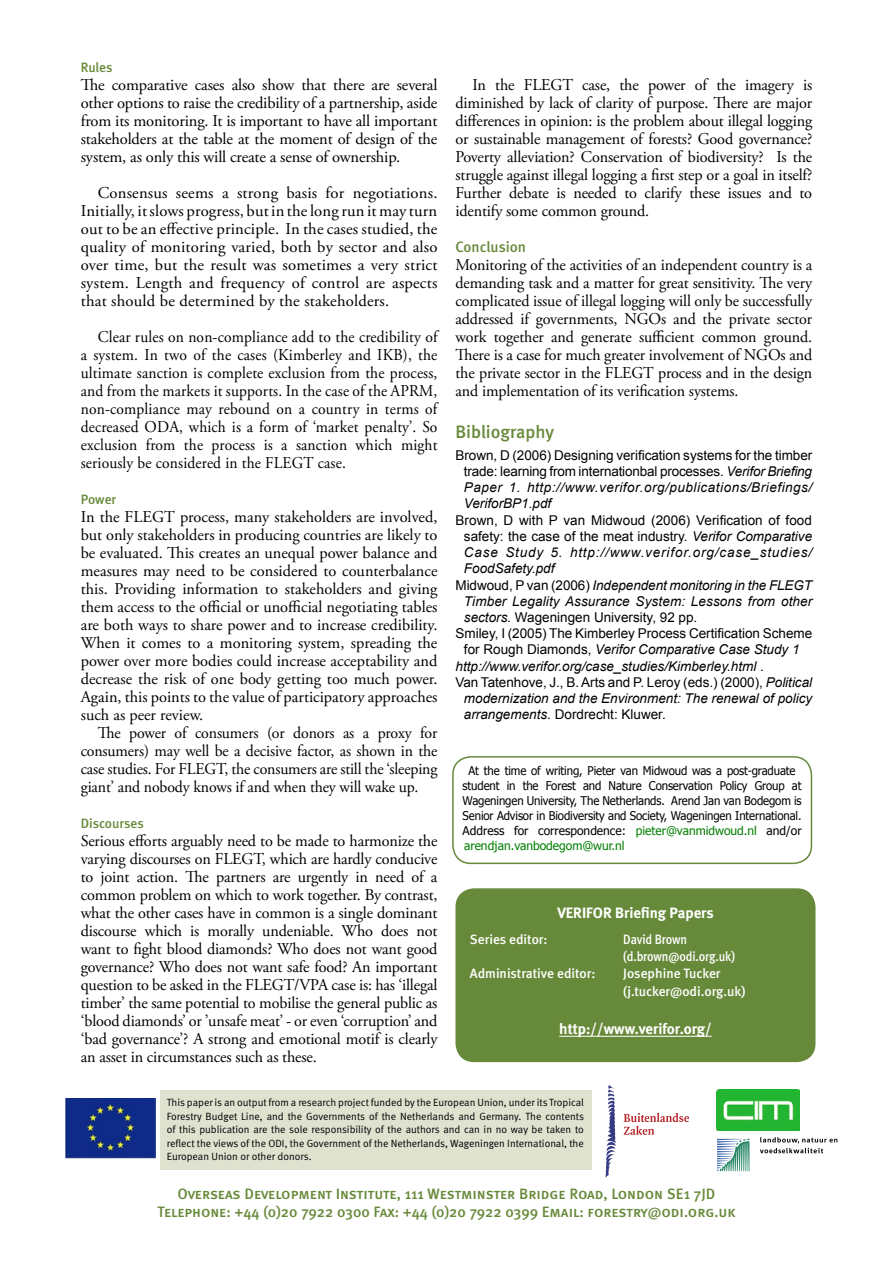
<style>
.page{position:relative;width:893px;height:1263px;background:#fff}
.page>*{position:absolute;margin:0;border:0;box-sizing:border-box;transform-origin:0 0}
.t1{font:500 18px "Meta";color:#678a3a}
.t2{font:16.5px/18px "Adobe Garamond Pro";letter-spacing:-.01em;color:#000;text-align:justify}
.t3{font:16.5px/18px "Adobe Garamond Pro";letter-spacing:-.01em;color:#000;text-align:justify;scale:.94 1}
.t4{font:16.5px/18px "Adobe Garamond Pro";letter-spacing:-.01em;color:#000;text-align:justify;scale:.96 1}
.t5{font:15px/18px "Meta Medium Caps";letter-spacing:-.005em;color:#678a3a;text-align:center}
.t6{font:700 15px "Meta";color:#fff}
.t7{font:500 15px "Meta";color:#678a3a}
.t8{font:13.5px/16.2px "Arial";color:#000;text-align:justify}
.t9{font:italic 13.5px "Arial";color:#000}
.t10{font:500 13.5px/17.2px "Meta";color:#fff}
.t11{font:italic 13.5px "Arial";letter-spacing:.065em;color:#000}
.t12{font:500 13.5px/17.2px "Meta";color:#fff;scale:.9 1}
.t13{font:500 13.5px "Meta";letter-spacing:-.005em;color:#678a3a}
.t14{font:12px/15px "Tahoma";letter-spacing:-.01em;color:#000;scale:.95 1}
.t15{font:10.5px/13.5px "Meta Normal";color:#000;text-align:justify}
.s1{font-style:italic}
.s2{font-style:normal}
.s3{color:#007f00}
</style>
<div class="page">
<div style="left:160px;top:1090px;width:432px;height:80px;background:#e0e2d0"></div>
<img style="left:66px;top:1098px;width:90px;height:60px">
<img style="left:716px;top:1089px;width:83px;height:42px">
<svg style="left:606px;top:1085px;width:10px;height:93px"></svg>
<svg style="left:623px;top:1113px;width:66px;height:22px"></svg>
<svg style="left:760px;top:1137px;width:77px;height:16px"></svg>
<svg style="left:717px;top:1139px;width:32px;height:32px"></svg>
<div style="left:455px;top:888px;width:361px;height:173px;background:#678a3a"></div>
<svg style="left:452px;top:756px;width:361px;height:107px"></svg>
<p class="t13" style="left:81px;top:59px;width:33px">Rules</p>
<p class="t2" style="left:81px;top:76px;width:358px">The comparative cases also show that there are several other options to raise the credibility of a partnership, aside from its monitoring. It is important to have all important stakeholders at the table at the moment of design of the system, as only this will create a sense of ownership.</p>
<p class="t2" style="left:81px;top:184px;width:358px;text-indent:17px">Consensus seems a strong basis for negotiations.<br>Initially, it slows progress, but in the long run it may turn out to be an effective principle. In the cases studied, the quality of monitoring varied, both by sector and also over time, but the result was sometimes a very strict system. Length and frequency of control are aspects that should be determined by the stakeholders.</p>
<p class="t3" style="left:81px;top:328px;width:381px;text-indent:17px">Clear rules on non-compliance add to the credibility of a system. In two of the cases (Kimberley and IKB), the ultimate sanction is complete exclusion from the process, and from the markets it supports. In the case of the APRM, non-compliance may rebound on a country in terms of decreased ODA, which is a form of ‘market penalty’. So exclusion from the process is a sanction which might seriously be considered in the FLEGT case.</p>
<p class="t13" style="left:81px;top:491px;width:37px">Power</p>
<p class="t2" style="left:81px;top:508px;width:358px">In the FLEGT process, many stakeholders are involved, but only stakeholders in producing countries are likely to be evaluated. This creates an unequal power balance and measures may need to be considered to counterbalance this. Providing information to stakeholders and giving them access to the official or unofficial negotiating tables are both ways to share power and to increase credibility.<br>When it comes to a monitoring system, spreading the power over more bodies could increase acceptability and decrease the risk of one body getting too much power.<br>Again, this points to the value of participatory approaches such as peer review.</p>
<p class="t4" style="left:81px;top:724px;width:373px;text-indent:17px">The power of consumers (or donors as a proxy for consumers) may well be a decisive factor, as shown in the case studies. For FLEGT, the consumers are still the ‘sleeping giant’ and nobody knows if and when they will wake up.</p>
<p class="t13" style="left:81px;top:815px;width:64px">Discourses</p>
<p class="t2" style="left:81px;top:832px;width:358px">Serious efforts arguably need to be made to harmonize the varying discourses on FLEGT, which are hardly conducive to joint action. The partners are urgently in need of a common problem on which to work together. By contrast, what the other cases have in common is a single dominant discourse which is morally undeniable. Who does not want to fight blood diamonds? Who does not want good governance? Who does not want safe food? An important question to be asked in the FLEGT/VPA case is: has ‘illegal timber’ the same potential to mobilise the general public as ‘blood diamonds’ or ’unsafe meat’ - or even ‘corruption’ and ‘bad governance’? A strong and emotional motif is clearly an asset in circumstances such as these.</p>
<p class="t2" style="left:455px;top:76px;width:358px;text-indent:17px">In the FLEGT case, the power of the imagery is diminished by lack of clarity of purpose. There are major differences in opinion: is the problem about illegal logging or sustainable management of forests? Good governance?<br>Poverty alleviation? Conservation of biodiversity? Is the struggle against illegal logging a first step or a goal in itself?<br>Further debate is needed to clarify these issues and to identify some common ground.</p>
<p class="t7" style="left:455px;top:238px;width:72px">Conclusion</p>
<p class="t2" style="left:455px;top:256px;width:358px">Monitoring of the activities of an independent country is a demanding task and a matter for great sensitivity. The very complicated issue of illegal logging will only be successfully addressed if governments, NGOs and the private sector work together and generate sufficient common ground.<br>There is a case for much greater involvement of NGOs and the private sector in the FLEGT process and in the design and implementation of its verification systems.</p>
<p class="t1" style="left:455px;top:421px;width:100px">Bibliography</p>
<p class="t8" style="left:464px;top:447px;width:350px;text-indent:-8px">Brown, D (2006) Designing verification systems for the timber trade: learning from internationbal processes. <span class="s1">Verifor Briefing Paper 1. http://www.verifor.org/publications/Briefings/ VeriforBP1.pdf</span></p>
<p class="t8" style="left:455px;top:512px;width:358px">Brown, D with P van Midwoud (2006) Verification of food</p>
<p class="t8" style="left:464px;top:528px;width:350px">safety: the case of the meat industry. <span class="s1">Verifor Comparative</span></p>
<p class="t11" style="left:464px;top:544px;width:350px">Case Study 5. http://www.verifor.org/case_studies/</p>
<p class="t9" style="left:464px;top:560px;width:92px">FoodSafety.pdf</p>
<p class="t9" style="left:455px;top:576px;width:358px"><span class="s2">Midwoud, P van (2006)</span> Independent monitoring in the FLEGT</p>
<p class="t9" style="left:464px;top:592px;width:350px">Timber Legality Assurance System: Lessons from other</p>
<p class="t8" style="left:464px;top:609px;width:235px"><span class="s1">sectors.</span> Wageningen University, 92 pp.</p>
<p class="t8" style="left:455px;top:625px;width:358px">Smiley, I (2005) The Kimberley Process Certification Scheme</p>
<p class="t9" style="left:464px;top:641px;width:337px"><span class="s2">for Rough Diamonds,</span> Verifor Comparative Case Study 1</p>
<p class="t9" style="left:455px;top:657px;width:310px">http://www.verifor.org/case_studies/Kimberley.html <span class="s2">.</span></p>
<p class="t8" style="left:455px;top:674px;width:358px">Van Tatenhove, J., B. Arts and P. Leroy (eds.) (2000), <span class="s1">Political</span></p>
<p class="t9" style="left:464px;top:689px;width:350px">modernization and the Environment: The renewal of policy</p>
<p class="t8" style="left:464px;top:706px;width:203px"><span class="s1">arrangements</span>. Dordrecht: Kluwer.</p>
<p class="t14" style="left:463px;top:763px;width:358px;text-indent:6px">At the time of writing, Pieter van Midwoud was a post-graduate student in the Forest and Nature Conservation Policy Group at Wageningen University, The Netherlands. Arend Jan van Bodegom is Senior Advisor in Biodiversity and Society, Wageningen International.<br>Address for correspondence: <span class="s3">pieter@vanmidwoud.nl</span> and/or <span class="s3">arendjan.vanbodegom@wur.nl</span></p>
<p class="t6" style="left:557px;top:903px;width:158px">VERIFOR Briefing Papers</p>
<p class="t10" style="left:470px;top:930px;width:79px">Series editor:</p>
<p class="t12" style="left:623px;top:930px;width:126px">David Brown (d.brown@odi.org.uk)</p>
<p class="t10" style="left:470px;top:965px;width:127px">Administrative editor:</p>
<p class="t10" style="left:623px;top:965px;width:124px">Josephine Tucker (j.tucker@odi.org.uk)</p>
<p class="t6" style="left:559px;top:1019px;width:154px">http://www.verifor.org/</p>
<p class="t15" style="left:167px;top:1095px;width:419px">This paper is an output from a research project funded by the European Union, under its Tropical Forestry Budget Line, and the Governments of the Netherlands and Germany. The contents of this publication are the sole responsibility of the authors and can in no way be taken to reflect the views of the ODI, the Government of the Netherlands, Wageningen International, the European Union or other donors.</p>
<p class="t5" style="left:158px;top:1185px;width:579px">Overseas Development Institute, 111 Westminster Bridge Road, London SE1 7JD<br>Telephone: +44 (0)20 7922 0300 Fax: +44 (0)20 7922 0399 Email: forestry@odi.org.uk</p>
</div>
